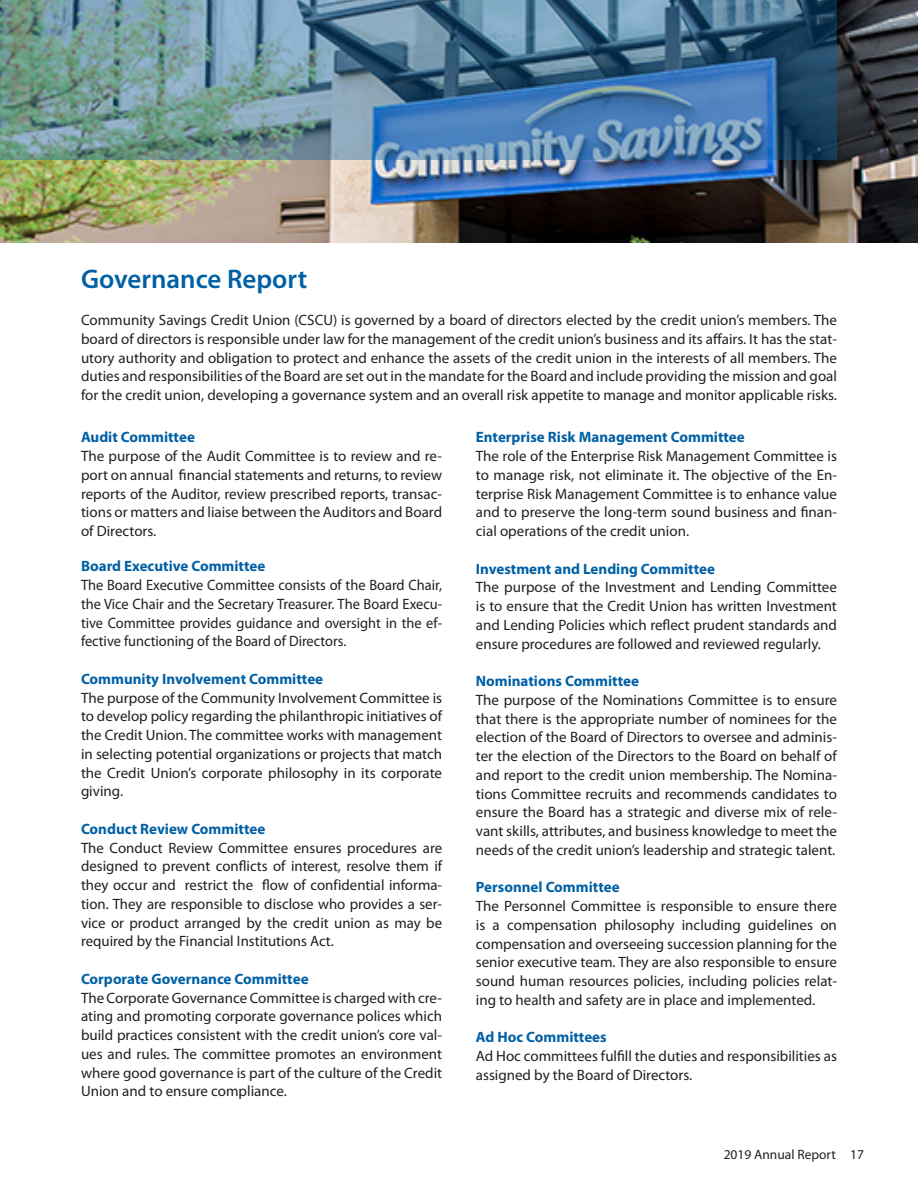
<style>
.page{position:relative;width:918px;height:1188px;background:#fff}
.page>*{position:absolute;margin:0;border:0;box-sizing:border-box;transform-origin:0 0}
.t1{font:600 27px "Myriad Pro";color:#0160a5}
.t2{font:15px/18.8px "Myriad Pro";color:#231f20;text-align:justify}
.t3{font:700 15px "Myriad Pro";color:#0160a5}
.t4{font:15px/18.8px "Myriad Pro";color:#231f20;text-align:justify;scale:.96 1}
.t5{font:13.5px "Myriad Pro";color:#231f20}
</style>
<div class="page">
<img style="left:0;top:0;width:918px;height:243px">
<img style="left:0;top:0;width:837px;height:160px">
<p class="t1" style="left:81px;top:262px;width:228px">Governance Report</p>
<p class="t2" style="left:81px;top:310px;width:758px">Community Savings Credit Union (CSCU) is governed by a board of directors elected by the credit union’s members. The board of directors is responsible under law for the management of the credit union’s business and its affairs. It has the stat&shy;utory authority and obligation to protect and enhance the assets of the credit union in the interests of all members. The duties and responsibilities of the Board are set out in the mandate for the Board and include providing the mission and goal for the credit union, developing a governance system and an overall risk appetite to manage and monitor applicable risks.</p>
<p class="t3" style="left:81px;top:428px;width:115px">Audit Committee</p>
<p class="t2" style="left:81px;top:446px;width:363px">The purpose of the Audit Committee is to review and re&shy;port on annual financial statements and returns, to review reports of the Auditor, review prescribed reports, transac&shy;tions or matters and liaise between the Auditors and Board of Directors.</p>
<p class="t3" style="left:81px;top:557px;width:186px">Board Executive Committee</p>
<p class="t4" style="left:81px;top:575px;width:378px">The Board Executive Committee consists of the Board Chair, the Vice Chair and the Secretary Treasurer. The Board Execu&shy;tive Committee provides guidance and oversight in the ef&shy;fective functioning of the Board of Directors.</p>
<p class="t3" style="left:81px;top:669px;width:244px">Community Involvement Committee</p>
<p class="t2" style="left:81px;top:688px;width:363px">The purpose of the Community Involvement Committee is to develop policy regarding the philanthropic initiatives of the Credit Union. The committee works with management in selecting potential organizations or projects that match the Credit Union’s corporate philosophy in its corporate giving.</p>
<p class="t3" style="left:81px;top:819px;width:186px">Conduct Review Committee</p>
<p class="t2" style="left:81px;top:838px;width:363px">The Conduct Review Committee ensures procedures are designed to prevent conflicts of interest, resolve them if they occur and restrict the flow of confidential informa&shy;tion. They are responsible to disclose who provides a ser&shy;vice or product arranged by the credit union as may be required by the Financial Institutions Act.</p>
<p class="t3" style="left:81px;top:969px;width:229px">Corporate Governance Committee</p>
<p class="t2" style="left:81px;top:988px;width:363px">The Corporate Governance Committee is charged with cre&shy;ating and promoting corporate governance polices which build practices consistent with the credit union’s core val&shy;ues and rules. The committee promotes an environment where good governance is part of the culture of the Credit Union and to ensure compliance.</p>
<p class="t3" style="left:476px;top:428px;width:270px">Enterprise Risk Management Committee</p>
<p class="t2" style="left:476px;top:446px;width:363px">The role of the Enterprise Risk Management Committee is to manage risk, not eliminate it. The objective of the En&shy;terprise Risk Management Committee is to enhance value and to preserve the long-term sound business and finan&shy;cial operations of the credit union.</p>
<p class="t3" style="left:476px;top:559px;width:241px">Investment and Lending Committee</p>
<p class="t2" style="left:476px;top:578px;width:363px">The purpose of the Investment and Lending Committee is to ensure that the Credit Union has written Investment and Lending Policies which reflect prudent standards and ensure procedures are followed and reviewed regularly.</p>
<p class="t3" style="left:476px;top:671px;width:165px">Nominations Committee</p>
<p class="t2" style="left:476px;top:690px;width:363px">The purpose of the Nominations Committee is to ensure that there is the appropriate number of nominees for the election of the Board of Directors to oversee and adminis&shy;ter the election of the Directors to the Board on behalf of and report to the credit union membership. The Nomina&shy;tions Committee recruits and recommends candidates to ensure the Board has a strategic and diverse mix of rele&shy;vant skills, attributes, and business knowledge to meet the needs of the credit union’s leadership and strategic talent.</p>
<p class="t3" style="left:476px;top:878px;width:145px">Personnel Committee</p>
<p class="t2" style="left:476px;top:896px;width:363px">The Personnel Committee is responsible to ensure there is a compensation philosophy including guidelines on compensation and overseeing succession planning for the senior executive team. They are also responsible to ensure sound human resources policies, including policies relat&shy;ing to health and safety are in place and implemented.</p>
<p class="t3" style="left:476px;top:1028px;width:132px">Ad Hoc Committees</p>
<p class="t2" style="left:476px;top:1046px;width:363px">Ad Hoc committees fulfill the duties and responsibilities as assigned by the Board of Directors.</p>
<p class="t5" style="left:724px;top:1146px;width:142px">2019 Annual Report 17</p>
</div>
